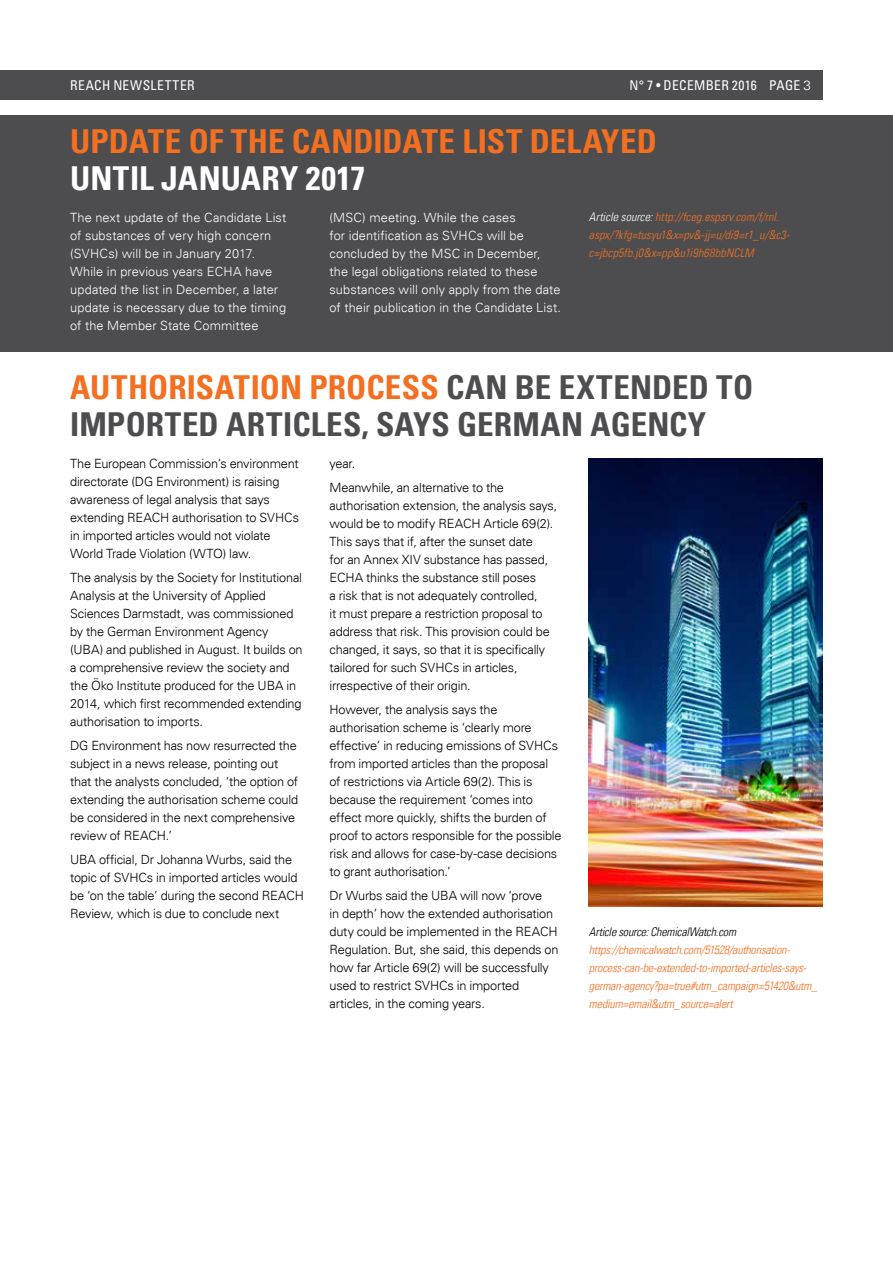
<style>
.page{position:relative;width:893px;height:1263px;background:#fff}
.page>*{position:absolute;margin:0;border:0;box-sizing:border-box;transform-origin:0 0}
.t1{font:700 condensed 33px/37.5px "Univers LT";letter-spacing:.005em;color:#4d4d4f}
.t2{font:700 condensed 33px "Univers LT";color:#f37021}
.t3{font:700 condensed 33px "Univers LT";letter-spacing:.005em;color:#fff}
.t4{font:condensed 13.5px "Univers LT";letter-spacing:.03em;color:#fff}
.t5{font:300 12.75px/18px "Univers LT";letter-spacing:-.015em;color:#000}
.t6{font:300 12.75px/18px "Univers LT";letter-spacing:.01em;color:#fff}
.t7{font:italic 300 condensed 12px/18px "Univers LT";letter-spacing:-.015em;color:#f36f21}
.t8{font:italic 300 condensed 12px/18px "Univers LT";letter-spacing:.01em;color:#f37021}
.t9{font:italic 300 condensed 12px "Univers LT";letter-spacing:-.015em;color:#000}
.s1{font-weight:300;font-stretch:normal}
.s2{color:#fff}
.s3{color:#f36f21}
</style>
<div class="page">
<div style="left:0;top:70px;width:823px;height:30px;background:#4d4d4f"></div>
<div style="left:0;top:116px;width:893px;height:236px;background:#4d4d4f"></div>
<img style="left:589px;top:458px;width:234px;height:448px">
<p class="t4" style="left:70px;top:77px;width:126px">REACH NEWSLETTER</p>
<p class="t4" style="left:629px;top:77px;width:183px">N° 7 • DECEMBER 2016 PAGE <span class="s1">3</span></p>
<h1 class="t2" style="left:70px;top:121px;width:588px">UPDATE OF THE CANDIDATE LIST DELAYED</h1>
<h1 class="t3" style="left:70px;top:158px;width:296px">UNTIL JANUARY 2017</h1>
<p class="t8" style="left:589px;top:208px;width:202px"><span class="s2">Article source:</span> http://fceg.espsrv.com/f/rnl. aspx/?kfg=tusyu1&amp;x=pv&amp;-jj=u/di9=r1_u/&amp;c3- c=jbcp5fb.j0&amp;x=pp&amp;u1i9h68bbNCLM</p>
<p class="t6" style="left:70px;top:208px;width:218px">The next update of the Candidate List of substances of very high concern (SVHCs) will be in January 2017.<br>While in previous years ECHA have updated the list in December, a later update is necessary due to the timing of the Member State Committee</p>
<p class="t6" style="left:330px;top:208px;width:233px">(MSC) meeting. While the cases<br>for identification as SVHCs will be concluded by the MSC in December, the legal obligations related to these substances will only apply from the date of their publication in the Candidate List.</p>
<h1 class="t1" style="left:70px;top:368px;width:685px"><span class="s3">AUTHORISATION PROCESS</span> CAN BE EXTENDED TO<br>IMPORTED ARTICLES, SAYS GERMAN AGENCY</h1>
<p class="t5" style="left:70px;top:454px;width:230px">The European Commission’s environment directorate (DG Environment) is raising awareness of legal analysis that says extending REACH authorisation to SVHCs in imported articles would not violate World Trade Violation (WTO) law.</p>
<p class="t5" style="left:70px;top:568px;width:234px">The analysis by the Society for Institutional Analysis at the University of Applied Sciences Darmstadt, was commissioned by the German Environment Agency (UBA) and published in August. It builds on a comprehensive review the society and the Öko Institute produced for the UBA in 2014, which first recommended extending authorisation to imports.</p>
<p class="t5" style="left:70px;top:736px;width:229px">DG Environment has now resurrected the subject in a news release, pointing out that the analysts concluded, ‘the option of extending the authorisation scheme could be considered in the next comprehensive review of REACH.’</p>
<p class="t5" style="left:70px;top:850px;width:235px">UBA official, Dr Johanna Wurbs, said the topic of SVHCs in imported articles would be ‘on the table’ during the second REACH Review, which is due to conclude next</p>
<p class="t5" style="left:330px;top:451px;width:176px;line-height:24px">year.<br>Meanwhile, an alternative to the</p>
<p class="t5" style="left:330px;top:496px;width:229px">authorisation extension, the analysis says, would be to modify REACH Article 69(2).<br>This says that if, after the sunset date<br>for an Annex XIV substance has passed, ECHA thinks the substance still poses<br>a risk that is not adequately controlled,<br>it must prepare a restriction proposal to address that risk. This provision could be changed, it says, so that it is specifically tailored for such SVHCs in articles, irrespective of their origin.</p>
<p class="t5" style="left:330px;top:700px;width:234px">However, the analysis says the authorisation scheme is ‘clearly more effective’ in reducing emissions of SVHCs from imported articles than the proposal of restrictions via Article 69(2). This is because the requirement ‘comes into effect more quickly, shifts the burden of proof to actors responsible for the possible risk and allows for case-by-case decisions to grant authorisation.’</p>
<p class="t5" style="left:330px;top:886px;width:230px">Dr Wurbs said the UBA will now ‘prove<br>in depth’ how the extended authorisation duty could be implemented in the REACH Regulation. But, she said, this depends on how far Article 69(2) will be successfully used to restrict SVHCs in imported articles, in the coming years.</p>
<p class="t9" style="left:589px;top:924px;width:149px">Article source: ChemicalWatch.com</p>
<p class="t7" style="left:589px;top:940px;width:230px">https://chemicalwatch.com/51528/authorisation&shy;process-can-be-extended-to-imported-articles-says&shy;german-agency?pa=true#utm_campaign=51420&amp;utm_ medium=email&amp;utm_source=alert</p>
</div>
